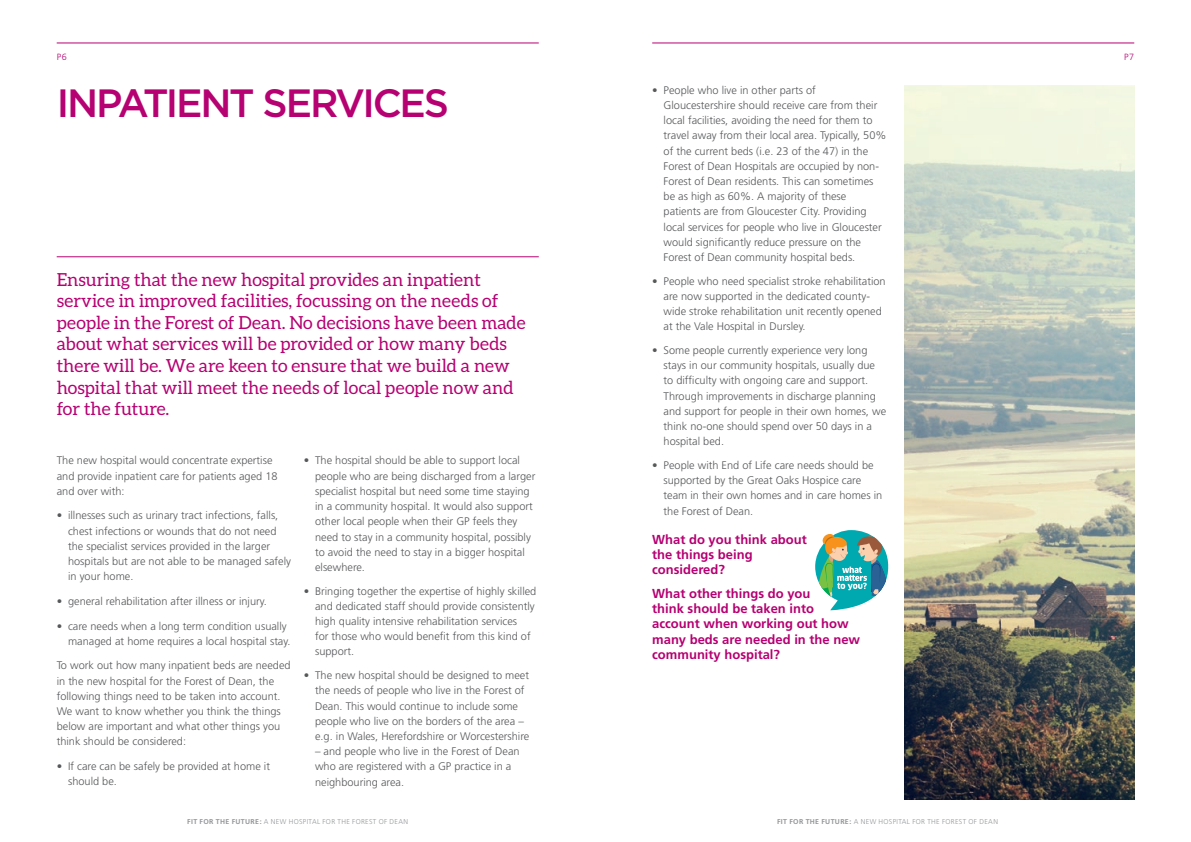
<style>
.page{position:relative;width:1191px;height:842px;background:#fff}
.page>*{position:absolute;margin:0;border:0;box-sizing:border-box;transform-origin:0 0}
.t1{font:500 39.4px "Gotham";letter-spacing:-.055em;color:#b60172}
.t2{font:18px/21.6px "Aleo";color:#b60172}
.t3{font:700 13px/15.2px "Frutiger";color:#b60172}
.t4{font:300 11px/15.2px "Frutiger";color:#57585a}
.t5{font:300 9px "Frutiger";color:#b60172}
.t6{font:300 7px "Frutiger";letter-spacing:.05em;color:#939598}
.s1{font-weight:700}
</style>
<div class="page">
<hr style="left:57px;top:256px;width:482px;height:1px;background:#b60172">
<hr style="left:57px;top:43px;width:482px;height:1px;background:#b60172">
<img style="left:904px;top:85px;width:230px;height:714px">
<svg style="left:815px;top:530px;width:74px;height:81px"></svg>
<hr style="left:652px;top:43px;width:482px;height:1px;background:#b60172">
<p class="t5" style="left:57px;top:52px;width:12px">P6</p>
<h1 class="t1" style="left:57px;top:77px;width:394px">INPATIENT SERVICES</h1>
<p class="t2" style="left:57px;top:268px;width:470px">Ensuring that the new hospital provides an inpatient service in improved facilities, focussing on the needs of people in the Forest of Dean. No decisions have been made about what services will be provided or how many beds there will be. We are keen to ensure that we build a new hospital that will meet the needs of local people now and for the future.</p>
<p class="t4" style="left:57px;top:453px;width:222px">The new hospital would concentrate expertise and provide inpatient care for patients aged 18 and over with:</p>
<p class="t4" style="left:68px;top:508px;width:224px;text-indent:-11px">• illnesses such as urinary tract infections, falls, chest infections or wounds that do not need the specialist services provided in the larger hospitals but are not able to be managed safely in your home.</p>
<p class="t4" style="left:57px;top:593px;width:211px">• general rehabilitation after illness or injury.</p>
<p class="t4" style="left:68px;top:618px;width:224px;text-indent:-11px">• care needs when a long term condition usually managed at home requires a local hospital stay.</p>
<p class="t4" style="left:57px;top:658px;width:235px">To work out how many inpatient beds are needed in the new hospital for the Forest of Dean, the following things need to be taken into account.<br>We want to know whether you think the things below are important and what other things you think should be considered:</p>
<p class="t4" style="left:68px;top:758px;width:203px;text-indent:-11px">• If care can be safely be provided at home it should be.</p>
<p class="t4" style="left:315px;top:453px;width:222px;text-indent:-11px">• The hospital should be able to support local people who are being discharged from a larger specialist hospital but need some time staying in a community hospital. It would also support other local people when their GP feels they need to stay in a community hospital, possibly to avoid the need to stay in a bigger hospital elsewhere.</p>
<p class="t4" style="left:315px;top:583px;width:223px;text-indent:-11px">• Bringing together the expertise of highly skilled and dedicated staff should provide consistently high quality intensive rehabilitation services<br>for those who would benefit from this kind of support.</p>
<p class="t4" style="left:315px;top:668px;width:216px;text-indent:-11px">• The new hospital should be designed to meet the needs of people who live in the Forest of Dean. This would continue to include some people who live on the borders of the area – e.g. in Wales, Herefordshire or Worcestershire</p>
<p class="t4" style="left:315px;top:744px;width:206px">– and people who live in the Forest of Dean who are registered with a GP practice in a neighbouring area.</p>
<p class="t4" style="left:663px;top:82px;width:224px;text-indent:-11px">• People who live in other parts of Gloucestershire should receive care from their local facilities, avoiding the need for them to travel away from their local area. Typically, 50% of the current beds (i.e. 23 of the 47) in the Forest of Dean Hospitals are occupied by non-Forest of Dean residents. This can sometimes be as high as 60%. A majority of these<br>patients are from Gloucester City. Providing local services for people who live in Gloucester would significantly reduce pressure on the Forest of Dean community hospital beds.</p>
<p class="t4" style="left:663px;top:273px;width:224px;text-indent:-11px">• People who need specialist stroke rehabilitation are now supported in the dedicated county&shy;wide stroke rehabilitation unit recently opened at the Vale Hospital in Dursley.</p>
<p class="t4" style="left:663px;top:343px;width:224px;text-indent:-11px">• Some people currently experience very long stays in our community hospitals, usually due to difficulty with ongoing care and support.<br>Through improvements in discharge planning and support for people in their own homes, we think no-one should spend over 50 days in a hospital bed.</p>
<p class="t4" style="left:663px;top:457px;width:220px;text-indent:-11px">• People with End of Life care needs should be supported by the Great Oaks Hospice care team in their own homes and in care homes in the Forest of Dean.</p>
<p class="t3" style="left:652px;top:532px;width:156px">What do you think about the things being considered?</p>
<p class="t3" style="left:652px;top:586px;width:209px">What other things do you<br>think should be taken into account when working out how many beds are needed in the new community hospital?</p>
<p class="t6" style="left:187px;top:817px;width:222px"><span class="s1">FIT FOR THE FUTURE:</span> A NEW HOSPITAL FOR THE FOREST OF DEAN</p>
<p class="t6" style="left:777px;top:817px;width:222px"><span class="s1">FIT FOR THE FUTURE:</span> A NEW HOSPITAL FOR THE FOREST OF DEAN</p>
<p class="t5" style="left:1124px;top:52px;width:11px">P7</p>
</div>
